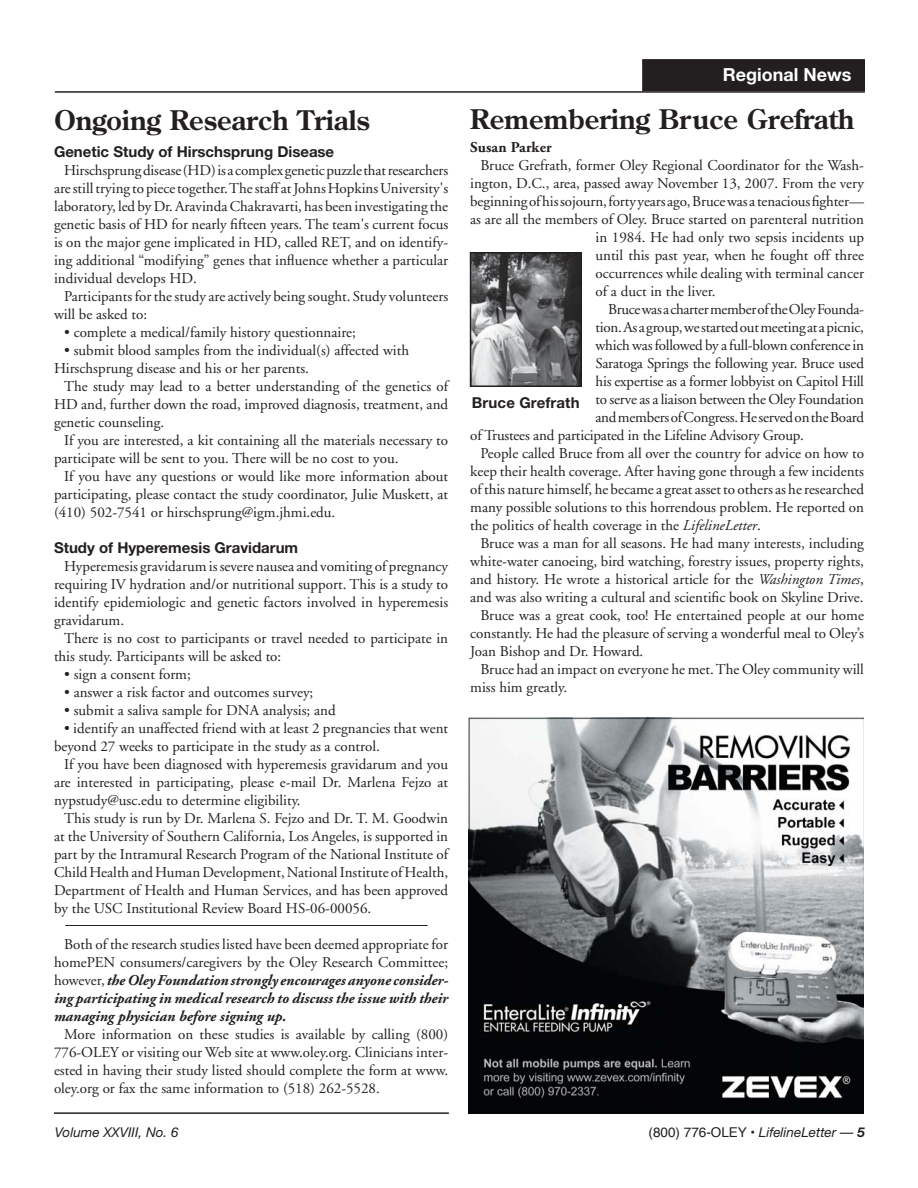
<style>
.page{position:relative;width:918px;height:1188px;background:#fff}
.page>*{position:absolute;margin:0;border:0;box-sizing:border-box;transform-origin:0 0}
.t1{font:700 27px "Century Old Style";color:#231f20}
.t2{font:700 18px "Helvetica Neue";color:#fff}
.t3{font:15px/18px "Adobe Garamond";color:#231f20;text-align:justify}
.t4{font:italic 700 15px/18px "Adobe Garamond";color:#231f20;text-align:justify}
.t5{font:700 15px "Helvetica Neue";color:#231f20}
.t6{font:15px "Adobe Garamond";letter-spacing:-.02em;color:#231f20}
.t7{font:700 15px "Adobe Garamond";letter-spacing:.01em;color:#231f20}
.t8{font:italic 13.5px "Helvetica Neue";color:#231f20}
.s1{font-weight:400;font-style:normal}
.s2{font-style:italic}
.s3{font-family:"Helvetica";font-style:normal}
.s4{font-weight:700}
</style>
<div class="page">
<div style="left:643px;top:60px;width:221px;height:30px;background:#231f20"></div>
<div style="left:642px;top:59px;width:223px;height:32px;border:2px solid #231f20"></div>
<hr style="left:55px;top:91px;width:810px;height:2px;background:#231f20">
<hr style="left:54px;top:1112px;width:395px;height:2px;background:#231f20">
<hr style="left:65px;top:925px;width:363px;height:1px;background:#231f20">
<img style="left:469px;top:717px;width:395px;height:397px">
<img style="left:473px;top:255px;width:106px;height:129px">
<div style="left:470px;top:252px;width:112px;height:135px;border:2px solid #231f20"></div>
<h1 class="t1" style="left:54px;top:109px;width:318px">Ongoing Research Trials</h1>
<p class="t5" style="left:54px;top:146px;width:282px">Genetic Study of Hirschsprung Disease</p>
<p class="t3" style="left:54px;top:162px;width:396px;text-indent:10px">Hirschsprung disease (HD) is a complex genetic puzzle that researchers are still trying to piece together. The staff at Johns Hopkins University's laboratory, led by Dr. Aravinda Chakravarti, has been investigating the genetic basis of HD for nearly fifteen years. The team's current focus is on the major gene implicated in HD, called RET, and on identify&shy;ing additional “modifying” genes that influence whether a particular individual develops HD.</p>
<p class="t3" style="left:54px;top:288px;width:396px;text-indent:10px">Participants for the study are actively being sought. Study volunteers will be asked to:</p>
<p class="t3" style="left:64px;top:324px;width:293px">• complete a medical/family history questionnaire;</p>
<p class="t3" style="left:54px;top:342px;width:357px;text-indent:10px">• submit blood samples from the individual(s) affected with<br>Hirschsprung disease and his or her parents.</p>
<p class="t3" style="left:54px;top:378px;width:396px;text-indent:10px">The study may lead to a better understanding of the genetics of HD and, further down the road, improved diagnosis, treatment, and genetic counseling.</p>
<p class="t3" style="left:54px;top:432px;width:396px;text-indent:10px">If you are interested, a kit containing all the materials necessary to participate will be sent to you. There will be no cost to you.</p>
<p class="t3" style="left:54px;top:468px;width:396px;text-indent:10px">If you have any questions or would like more information about participating, please contact the study coordinator, Julie Muskett, at (410) 502-7541 or hirschsprung@igm.jhmi.edu.</p>
<p class="t5" style="left:54px;top:542px;width:246px">Study of Hyperemesis Gravidarum</p>
<p class="t3" style="left:54px;top:558px;width:396px;text-indent:10px">Hyperemesis gravidarum is severe nausea and vomiting of pregnancy requiring IV hydration and/or nutritional support. This is a study to identify epidemiologic and genetic factors involved in hyperemesis gravidarum.</p>
<p class="t3" style="left:54px;top:630px;width:396px;text-indent:10px">There is no cost to participants or travel needed to participate in this study. Participants will be asked to:</p>
<p class="t3" style="left:64px;top:666px;width:128px">• sign a consent form;</p>
<p class="t3" style="left:64px;top:684px;width:251px">• answer a risk factor and outcomes survey;</p>
<p class="t3" style="left:64px;top:702px;width:273px">• submit a saliva sample for DNA analysis; and</p>
<p class="t3" style="left:54px;top:720px;width:396px;text-indent:10px">• identify an unaffected friend with at least 2 pregnancies that went beyond 27 weeks to participate in the study as a control.</p>
<p class="t3" style="left:54px;top:756px;width:396px;text-indent:10px">If you have been diagnosed with hyperemesis gravidarum and you are interested in participating, please e-mail Dr. Marlena Fejzo at nypstudy@usc.edu to determine eligibility.</p>
<p class="t3" style="left:54px;top:810px;width:396px;text-indent:10px">This study is run by Dr. Marlena S. Fejzo and Dr. T. M. Goodwin at the University of Southern California, Los Angeles, is supported in part by the Intramural Research Program of the National Institute of Child Health and Human Development, National Institute of Health, Department of Health and Human Services, and has been approved by the USC Institutional Review Board HS-06-00056.</p>
<p class="t4" style="left:54px;top:936px;width:396px;text-indent:10px"><span class="s1">Both of the research studies listed have been deemed appropriate for homePEN consumers/caregivers by the Oley Research Committee; however,</span> the Oley Foundation strongly encourages anyone consider&shy;ing participating in medical research to discuss the issue with their managing physician before signing up.</p>
<p class="t3" style="left:54px;top:1026px;width:396px;text-indent:10px">More information on these studies is available by calling (800)<br>776-OLEY or visiting our Web site at www.oley.org. Clinicians inter&shy;ested in having their study listed should complete the form at www. oley.org or fax the same information to (518) 262-5528.</p>
<p class="t2" style="left:723px;top:68px;width:130px">Regional News</p>
<h1 class="t1" style="left:470px;top:109px;width:386px">Remembering Bruce Grefrath</h1>
<p class="t7" style="left:470px;top:142px;width:83px">Susan Parker</p>
<p class="t3" style="left:480px;top:158px;width:385px">Bruce Grefrath, former Oley Regional Coordinator for the Wash-</p>
<p class="t3" style="left:470px;top:176px;width:395px">ington, D.C., area, passed away November 13, 2007. From the very</p>
<p class="t3" style="left:470px;top:194px;width:395px">beginning of his sojourn, forty years ago, Bruce was a tenacious fighter—</p>
<p class="t3" style="left:470px;top:212px;width:395px">as are all the members of Oley. Bruce started on parenteral nutrition</p>
<p class="t3" style="left:596px;top:230px;width:270px">in 1984. He had only two sepsis incidents up</p>
<p class="t3" style="left:596px;top:248px;width:270px">until this past year, when he fought off three</p>
<p class="t3" style="left:596px;top:266px;width:270px">occurrences while dealing with terminal cancer</p>
<p class="t3" style="left:596px;top:284px;width:122px">of a duct in the liver.</p>
<p class="t6" style="left:608px;top:304px;width:257px">Bruce was a charter member of the Oley Founda-</p>
<p class="t3" style="left:596px;top:320px;width:270px">tion. As a group, we started out meeting at a picnic,</p>
<p class="t3" style="left:596px;top:338px;width:270px">which was followed by a full-blown conference in</p>
<p class="t3" style="left:596px;top:356px;width:270px">Saratoga Springs the following year. Bruce used</p>
<p class="t3" style="left:596px;top:374px;width:270px">his expertise as a former lobbyist on Capitol Hill</p>
<p class="t3" style="left:596px;top:392px;width:270px">to serve as a liaison between the Oley Foundation</p>
<p class="t3" style="left:596px;top:410px;width:270px">and members of Congress. He served on the Board</p>
<p class="t3" style="left:470px;top:428px;width:335px">of Trustees and participated in the Lifeline Advisory Group.</p>
<p class="t3" style="left:480px;top:446px;width:385px">People called Bruce from all over the country for advice on how to</p>
<p class="t3" style="left:470px;top:464px;width:395px">keep their health coverage. After having gone through a few incidents</p>
<p class="t3" style="left:470px;top:482px;width:395px">of this nature himself, he became a great asset to others as he researched</p>
<p class="t3" style="left:470px;top:500px;width:395px">many possible solutions to this horrendous problem. He reported on</p>
<p class="t3" style="left:470px;top:518px;width:292px">the politics of health coverage in the <span class="s2">LifelineLetter</span>.</p>
<p class="t3" style="left:480px;top:536px;width:385px">Bruce was a man for all seasons. He had many interests, including</p>
<p class="t3" style="left:470px;top:554px;width:395px">white-water canoeing, bird watching, forestry issues, property rights,</p>
<p class="t3" style="left:470px;top:572px;width:395px">and history. He wrote a historical article for the <span class="s2">Washington Times</span>,</p>
<p class="t3" style="left:470px;top:590px;width:395px">and was also writing a cultural and scientific book on Skyline Drive.</p>
<p class="t3" style="left:480px;top:608px;width:385px">Bruce was a great cook, too! He entertained people at our home</p>
<p class="t3" style="left:470px;top:626px;width:395px">constantly. He had the pleasure of serving a wonderful meal to Oley’s</p>
<p class="t3" style="left:470px;top:644px;width:175px">Joan Bishop and Dr. Howard.</p>
<p class="t3" style="left:480px;top:662px;width:385px">Bruce had an impact on everyone he met. The Oley community will</p>
<p class="t3" style="left:470px;top:680px;width:99px">miss him greatly.</p>
<p class="t5" style="left:472px;top:397px;width:109px">Bruce Grefrath</p>
<p class="t8" style="left:55px;top:1127px;width:125px">Volume XXVIII, No. 6</p>
<p class="t8" style="left:649px;top:1127px;width:218px"><span class="s3">(800) 776-OLEY •</span> LifelineLetter — <span class="s4">5</span></p>
</div>
